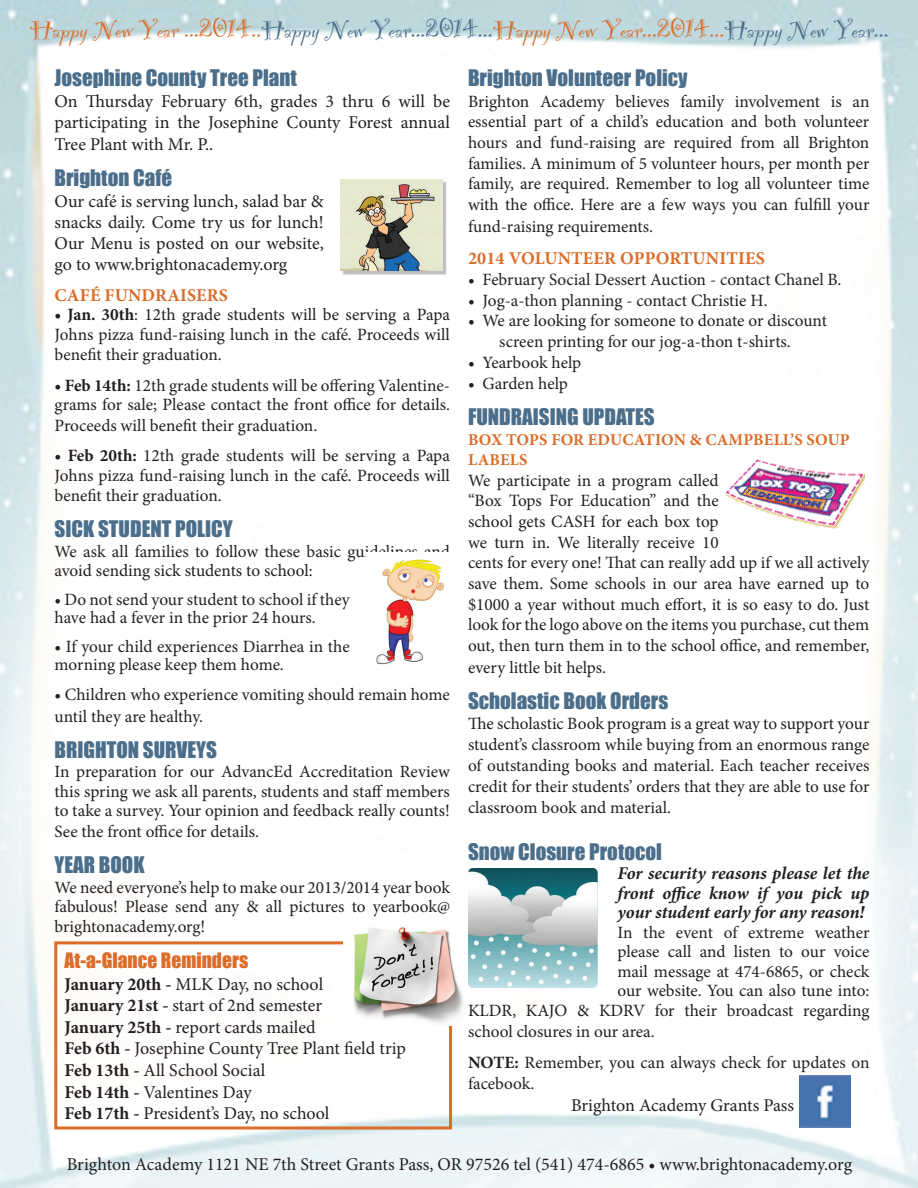
<style>
.page{position:relative;width:918px;height:1188px;background:#fff}
.page>*{position:absolute;margin:0;border:0;box-sizing:border-box;transform-origin:0 0}
.t1{font:30px "Party Let Plain";color:#db6c29}
.t2{font:21px "Impact";color:#4b6e8b}
.t3{font:19.5px "Impact";color:#db6c29}
.t4{font:18px/21.6px "Minion Pro";color:#231f20;text-align:justify}
.t5{font:italic 700 18px/19.5px "Minion Pro";letter-spacing:-.005em;color:#231f20;text-align:justify}
.t6{font:700 18px "Minion Pro";letter-spacing:.01em;color:#db6c29}
.t7{font:17.25px/20.9px "Minion Pro";color:#231f20;text-align:justify}
.t8{font:700 16.5px/19.8px "Minion Pro";letter-spacing:.01em;color:#db6c29}
.s1{color:#4b6e8b}
.s2{font-weight:700}
</style>
<div class="page">
<img style="left:0;top:0;width:918px;height:1188px">
<div style="left:342px;top:181px;width:104px;height:94px;background:#231f20;opacity:.3"></div>
<img style="left:340px;top:180px;width:102px;height:91px">
<img style="left:719px;top:459px;width:146px;height:69px">
<div style="left:54px;top:941px;width:398px;height:189px;border:3px solid #db6c29"></div>
<img style="left:344px;top:920px;width:122px;height:106px">
<img style="left:468px;top:868px;width:130px;height:119px">
<img style="left:366px;top:552px;width:84px;height:116px">
<img style="left:799px;top:1075px;width:51px;height:53px">
<h1 class="t1" style="left:29px;top:9px;width:861px">Happy New Year ...2014..<span class="s1">Happy New Year...2014...</span>Happy New Year...2014...<span class="s1">Happy New Year...</span></h1>
<p class="t2" style="left:55px;top:61px;width:244px">Josephine County Tree Plant</p>
<p class="t4" style="left:55px;top:91px;width:397px">On Thursday February 6th, grades 3 thru 6 will be participating in the Josephine County Forest annual Tree Plant with Mr. P..</p>
<p class="t2" style="left:55px;top:161px;width:119px">Brighton Café</p>
<p class="t4" style="left:55px;top:190px;width:271px;line-height:21.1px">Our café is serving lunch, salad bar &amp; snacks daily. Come try us for lunch!<br>Our Menu is posted on our website, go to www.brightonacademy.org</p>
<p class="t6" style="left:55px;top:282px;width:175px">CAFÉ FUNDRAISERS</p>
<p class="t7" style="left:55px;top:305px;width:397px;line-height:20.1px"><span class="s2">• Jan. 30th</span>: 12th grade students will be serving a Papa Johns pizza fund-raising lunch in the café. Proceeds will benefit their graduation.</p>
<p class="t7" style="left:55px;top:375px;width:397px;line-height:20.1px"><span class="s2">• Feb 14th:</span> 12th grade students will be offering Valentine&shy;grams for sale; Please contact the front office for details.<br>Proceeds will benefit their graduation.</p>
<p class="t7" style="left:55px;top:446px;width:397px;line-height:20.1px"><span class="s2">• Feb 20th:</span> 12th grade students will be serving a Papa Johns pizza fund-raising lunch in the café. Proceeds will benefit their graduation.</p>
<p class="t2" style="left:55px;top:513px;width:180px">SICK STUDENT POLICY</p>
<p class="t7" style="left:55px;top:542px;width:397px;line-height:19.5px">We ask all families to follow these basic guidelines and avoid sending sick students to school:</p>
<p class="t7" style="left:55px;top:591px;width:297px;line-height:18px">• Do not send your student to school if they have had a fever in the prior 24 hours.</p>
<p class="t7" style="left:55px;top:638px;width:297px;line-height:18px">• If your child experiences Diarrhea in the morning please keep them home.</p>
<p class="t7" style="left:55px;top:684px;width:397px;line-height:21.6px">• Children who experience vomiting should remain home until they are healthy.</p>
<p class="t2" style="left:55px;top:733px;width:164px">BRIGHTON SURVEYS</p>
<p class="t7" style="left:55px;top:762px;width:397px;line-height:20px">In preparation for our AdvancEd Accreditation Review this spring we ask all parents, students and staff members to take a survey. Your opinion and feedback really counts!<br>See the front office for details.</p>
<p class="t2" style="left:55px;top:849px;width:92px">YEAR BOOK</p>
<p class="t7" style="left:55px;top:877px;width:397px;line-height:19.5px">We need everyone’s help to make our 2013/2014 year book fabulous! Please send any &amp; all pictures to yearbook@ brightonacademy.org!</p>
<p class="t3" style="left:65px;top:945px;width:185px">At-a-Glance Reminders</p>
<p class="t4" style="left:65px;top:973px;width:343px;text-align:left"><span class="s2">January 20th -</span> MLK Day, no school<br><span class="s2">January 21st -</span> start of 2nd semester<br><span class="s2">January 25th -</span> report cards mailed<br><span class="s2">Feb 6th -</span> Josephine County Tree Plant field trip <span class="s2">Feb 13th -</span> All School Social<br><span class="s2">Feb 14th -</span> Valentines Day<br><span class="s2">Feb 17th -</span> President’s Day, no school</p>
<p class="t2" style="left:468px;top:61px;width:221px">Brighton Volunteer Policy</p>
<p class="t7" style="left:468px;top:91px;width:403px">Brighton Academy believes family involvement is an essential part of a child’s education and both volunteer hours and fund-raising are required from all Brighton families. A minimum of 5 volunteer hours, per month per family, are required. Remember to log all volunteer time with the office. Here are a few ways you can fulfill your fund-raising requirements.</p>
<p class="t6" style="left:468px;top:246px;width:298px">2014 VOLUNTEER OPPORTUNITIES</p>
<p class="t7" style="left:468px;top:269px;width:375px">• February Social Dessert Auction - contact Chanel B.</p>
<p class="t7" style="left:468px;top:290px;width:301px">• Jog-a-thon planning - contact Christie H.</p>
<p class="t7" style="left:468px;top:310px;width:360px;text-align:center">• We are looking for someone to donate or discount screen printing for our jog-a-thon t-shirts.</p>
<p class="t7" style="left:468px;top:352px;width:115px">• Yearbook help</p>
<p class="t7" style="left:468px;top:373px;width:101px">• Garden help</p>
<p class="t2" style="left:468px;top:401px;width:188px">FUNDRAISING UPDATES</p>
<p class="t8" style="left:468px;top:430px;width:383px">BOX TOPS FOR EDUCATION &amp; CAMPBELL’S SOUP<br>LABELS</p>
<p class="t7" style="left:468px;top:470px;width:403px;text-align:left">We participate in a program called<br>“Box Tops For Education” and the<br>school gets CASH for each box top<br>we turn in. We literally receive 10<br>cents for every one! That can really add up if we all actively save them. Some schools in our area have earned up to $1000 a year without much effort, it is so easy to do. Just look for the logo above on the items you purchase, cut them out, then turn them in to the school office, and remember, every little bit helps.</p>
<p class="t2" style="left:468px;top:684px;width:202px">Scholastic Book Orders</p>
<p class="t7" style="left:468px;top:714px;width:403px">The scholastic Book program is a great way to support your student’s classroom while buying from an enormous range of outstanding books and material. Each teacher receives credit for their students’ orders that they are able to use for classroom book and material.</p>
<p class="t2" style="left:468px;top:835px;width:196px">Snow Closure Protocol</p>
<p class="t5" style="left:617px;top:864px;width:253px">For security reasons please let the front office know if you pick up your student early for any reason!</p>
<p class="t7" style="left:617px;top:922px;width:253px">In the event of extreme weather</p>
<p class="t7" style="left:617px;top:942px;width:253px">please call and listen to our voice</p>
<p class="t7" style="left:617px;top:961px;width:254px">mail message at 474-6865, or check</p>
<p class="t7" style="left:617px;top:981px;width:253px">our website. You can also tune into:</p>
<p class="t7" style="left:468px;top:1000px;width:403px">KLDR, KAJO &amp; KDRV for their broadcast regarding</p>
<p class="t7" style="left:468px;top:1021px;width:188px">school closures in our area.</p>
<p class="t7" style="left:468px;top:1052px;width:403px;line-height:21.6px"><span class="s2">NOTE:</span> Remember, you can always check for updates on facebook.</p>
<p class="t4" style="left:571px;top:1095px;width:225px">Brighton Academy Grants Pass</p>
<p class="t4" style="left:67px;top:1154px;width:787px">Brighton Academy 1121 NE 7th Street Grants Pass, OR 97526 tel (541) 474-6865 • www.brightonacademy.org</p>
</div>
